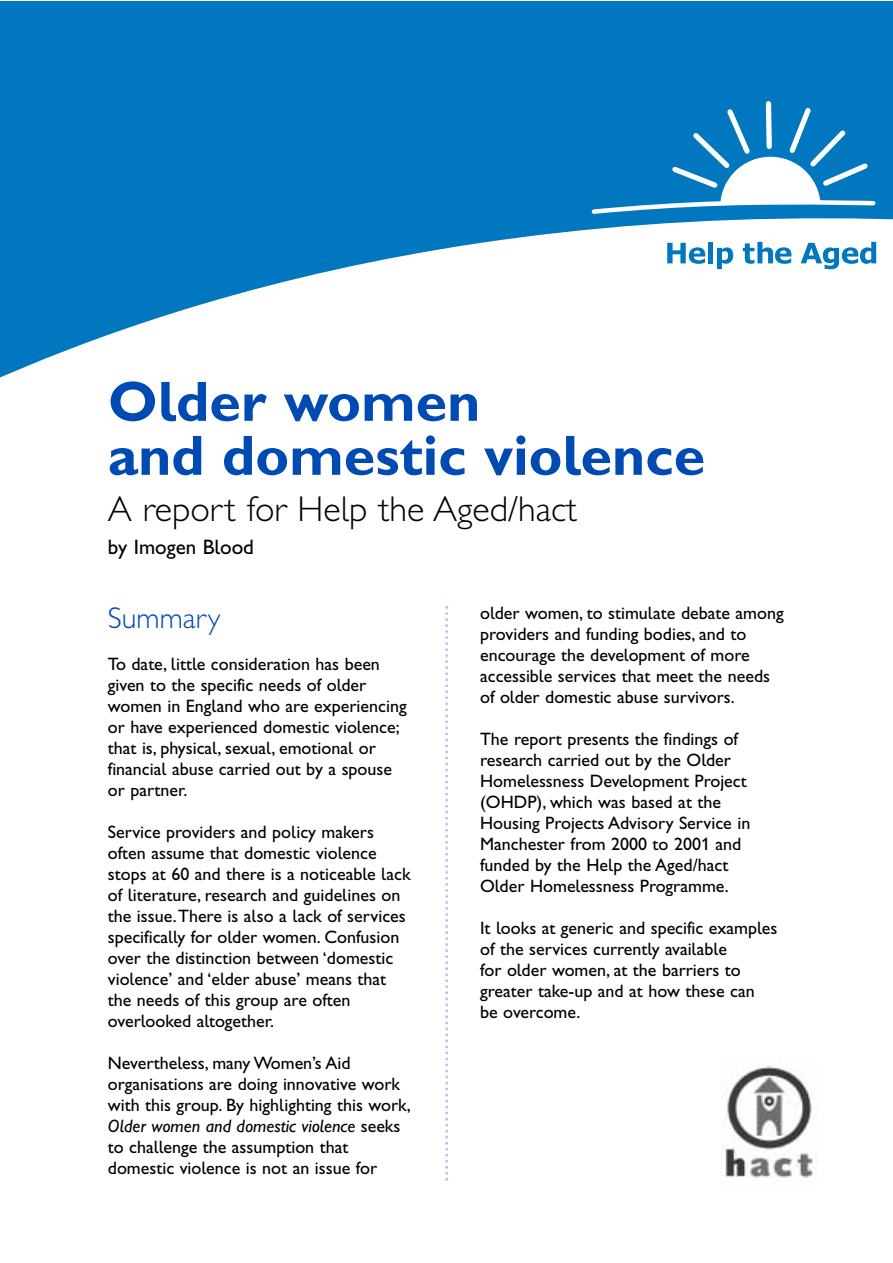
<style>
.page{position:relative;width:893px;height:1263px;background:#fff}
.page>*{position:absolute;margin:0;border:0;box-sizing:border-box;transform-origin:0 0}
.t1{font:57px/54px "Gill Sans Hta Bold Plain";color:#004ab4}
.t2{font:36px "Gill Sans Hta Light Plain";color:#000}
.t3{font:30px "Gill Sans Hta Light Plain";color:#004ab4}
.t4{font:21px "Gill Sans Hta";color:#000}
.t5{font:18px/21px "Gill Sans Hta";color:#000}
.s1{font-style:italic}
</style>
<div class="page">
<svg style="left:0;top:2px;width:892px;height:376px;fill:#0077be"></svg>
<svg style="left:667px;top:243px;width:38px;height:21px"></svg>
<div style="left:708px;top:242px;width:5px;height:21px;background:#0077be"></div>
<svg style="left:717px;top:247px;width:16px;height:22px"></svg>
<svg style="left:742px;top:242px;width:49px;height:22px"></svg>
<svg style="left:800px;top:242px;width:76px;height:27px"></svg>
<svg style="left:589px;top:101px;width:288px;height:116px"></svg>
<svg style="left:445px;top:606px;width:3px;height:575px"></svg>
<img style="left:722px;top:1066px;width:94px;height:112px">
<h1 class="t1" style="left:108px;top:380px;width:599px">Older women<br>and domestic violence</h1>
<h2 class="t2" style="left:108px;top:496px;width:471px">A report for Help the Aged/hact</h2>
<p class="t4" style="left:108px;top:540px;width:148px">by Imogen Blood</p>
<h3 class="t3" style="left:108px;top:606px;width:114px">Summary</h3>
<p class="t5" style="left:108px;top:655px;width:300px">To date, little consideration has been given to the specific needs of older women in England who are experiencing or have experienced domestic violence; that is, physical, sexual, emotional or financial abuse carried out by a spouse or partner.</p>
<p class="t5" style="left:108px;top:823px;width:304px">Service providers and policy makers often assume that domestic violence stops at 60 and there is a noticeable lack of literature, research and guidelines on the issue.There is also a lack of services specifically for older women. Confusion over the distinction between ‘domestic violence’ and ‘elder abuse’ means that the needs of this group are often overlooked altogether.</p>
<p class="t5" style="left:108px;top:1054px;width:304px">Nevertheless, many Women’s Aid organisations are doing innovative work with this group. By highlighting this work, <span class="s1">Older women and domestic violence</span> seeks to challenge the assumption that domestic violence is not an issue for</p>
<p class="t5" style="left:480px;top:604px;width:305px">older women, to stimulate debate among providers and funding bodies, and to encourage the development of more accessible services that meet the needs of older domestic abuse survivors.</p>
<p class="t5" style="left:480px;top:730px;width:272px">The report presents the findings of research carried out by the Older Homelessness Development Project (OHDP), which was based at the Housing Projects Advisory Service in Manchester from 2000 to 2001 and funded by the Help the Aged/hact Older Homelessness Programme.</p>
<p class="t5" style="left:480px;top:919px;width:299px">It looks at generic and specific examples of the services currently available<br>for older women, at the barriers to greater take-up and at how these can<br>be overcome.</p>
</div>
